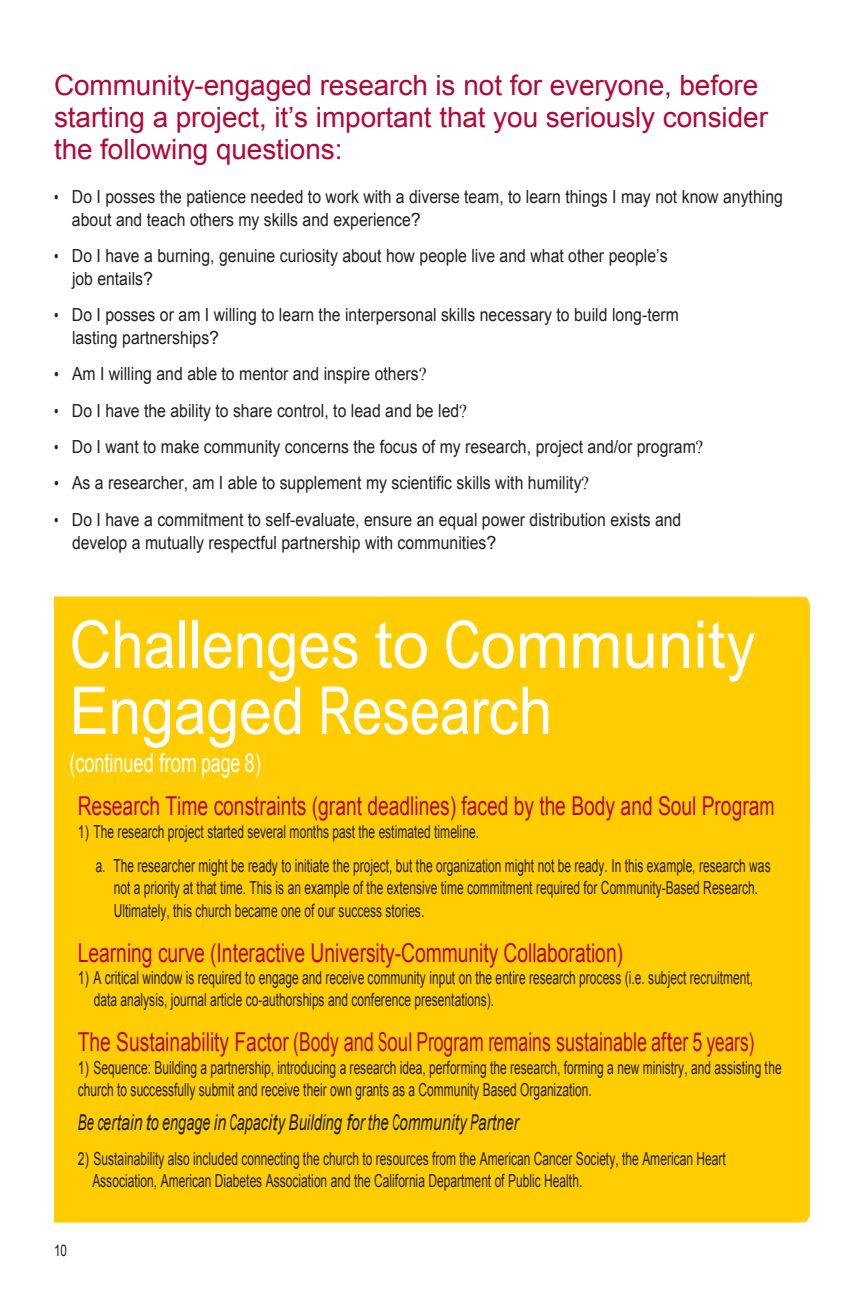
<style>
.page{position:relative;width:864px;height:1296px;background:#fff}
.page>*{position:absolute;margin:0;border:0;box-sizing:border-box;transform-origin:0 0}
.t1{font:66px/66.2px "Arial";color:#fff;scale:.88 1}
.t2{font:28px/32px "Arial";letter-spacing:-.005em;color:#b30738}
.t3{font:26px/43.8px "Arial";color:#b30738;scale:.74 1}
.t4{font:italic 22px "Arial";letter-spacing:.005em;color:#231f20;scale:.61 1}
.t5{font:18px/22.4px "Arial";color:#231f20;scale:.69 1}
.t6{font:18px/22.6px "Arial";color:#231f20;scale:.88 1}
.t7{font:18px/22.4px "Arial";color:#231f20;scale:.66 1}
.t8{font:16px "Arial";color:#231f20;scale:.73 1}
.s1{font-family:"Times New Roman"}
.s2{color:#fff}
</style>
<div class="page">
<div style="left:54px;top:597px;width:756px;height:626px;background:#ffcd02"></div>
<p class="t2" style="left:54px;top:69px;width:715px">Community-engaged research is not for everyone, before starting a project, it’s important that you seriously consider the following questions:</p>
<p class="t6" style="left:72px;top:186px;width:809px;text-indent:-18px"><span class="s1">•</span> Do I posses the patience needed to work with a diverse team, to learn things I may not know anything about and teach others my skills and experience?</p>
<p class="t6" style="left:72px;top:245px;width:678px;text-indent:-18px"><span class="s1">•</span> Do I have a burning, genuine curiosity about how people live and what other people’s job entails?</p>
<p class="t6" style="left:72px;top:304px;width:691px;text-indent:-18px"><span class="s1">•</span> Do I posses or am I willing to learn the interpersonal skills necessary to build long-term lasting partnerships?</p>
<p class="t6" style="left:54px;top:363px;width:425px"><span class="s1">•</span> Am I willing and able to mentor and inspire others<span class="s1">?</span></p>
<p class="t6" style="left:54px;top:399px;width:471px"><span class="s1">•</span> Do I have the ability to share control, to lead and be led<span class="s1">?</span></p>
<p class="t6" style="left:54px;top:436px;width:739px"><span class="s1">•</span> Do I want to make community concerns the focus of my research, project and/or program<span class="s1">?</span></p>
<p class="t6" style="left:54px;top:472px;width:610px"><span class="s1">•</span> As a researcher, am I able to supplement my scientific skills with humility<span class="s1">?</span></p>
<p class="t6" style="left:72px;top:509px;width:694px;text-indent:-18px"><span class="s1">•</span> Do I have a commitment to self-evaluate, ensure an equal power distribution exists and develop a mutually respectful partnership with communities?</p>
<p class="t1" style="left:69px;top:612px;width:781px">Challenges to Community<br>Engaged Research</p>
<p class="t3" style="left:78px;top:741px;width:943px;text-indent:-8px"><span class="s2">(continued from page 8)<br></span>Research Time constraints (grant deadlines) faced by the Body and Soul Program</p>
<p class="t5" style="left:96px;top:814px;width:980px;line-height:34.4px;text-indent:-18px">1) The research project started several months past the estimated timeline.<br>a. The researcher might be ready to initiate the project, but the organization might not be ready. In this example, research was</p>
<p class="t7" style="left:114px;top:877px;width:978px">not a priority at that time. This is an example of the extensive time commitment required for Community-Based Research.<br>Ultimately, this church became one of our success stories.</p>
<p class="t3" style="left:78px;top:931px;width:738px">Learning curve (Interactive University-Community Collaboration)</p>
<p class="t5" style="left:94px;top:967px;width:957px;text-indent:-16px">1) A critical window is required to engage and receive community input on the entire research process (i.e. subject recruitment, data analysis, journal article co-authorships and conference presentations).</p>
<p class="t3" style="left:78px;top:1021px;width:916px">The Sustainability Factor (Body and Soul Program remains sustainable after 5 years)</p>
<p class="t5" style="left:78px;top:1056px;width:1022px">1) Sequence: Building a partnership, introducing a research idea, performing the research, forming a new ministry, and assisting the church to successfully submit and receive their own grants as a Community Based Organization.</p>
<p class="t4" style="left:78px;top:1108px;width:724px">Be certain to engage in Capacity Building for the Community Partner</p>
<p class="t5" style="left:92px;top:1147px;width:919px;text-indent:-15px">2) Sustainability also included connecting the church to resources from the American Cancer Society, the American Heart<br>Association, American Diabetes Association and the California Department of Public Health.</p>
<p class="t8" style="left:54px;top:1240px;width:19px">10</p>
</div>
